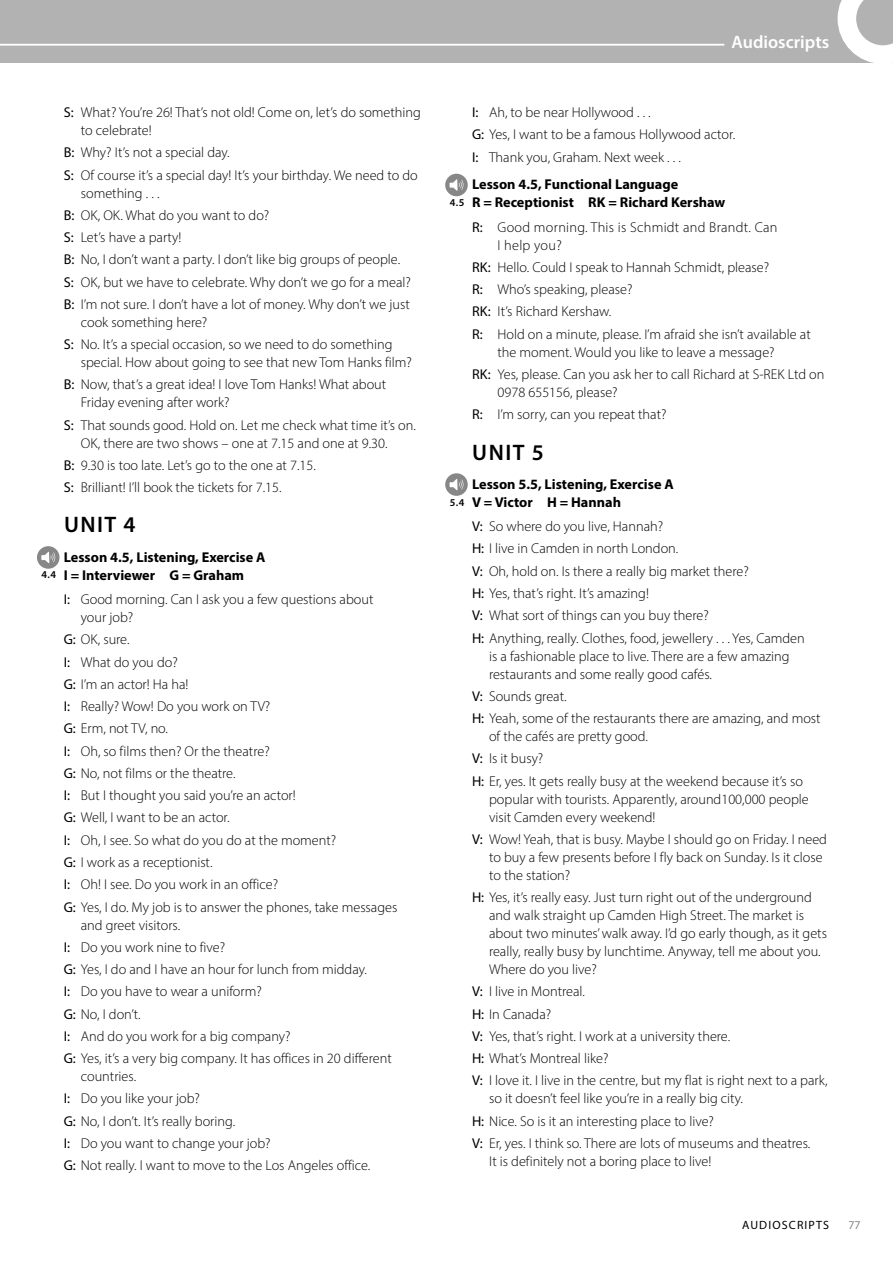
<style>
.page{position:relative;width:893px;height:1263px;background:#fff}
.page>*{position:absolute;margin:0;border:0;box-sizing:border-box;transform-origin:0 0}
.t1{font:600 22.5px "Myriad Pro";letter-spacing:.065em;color:#000}
.t2{font:600 18px "Myriad Pro";color:#fff}
.t3{font:300 14.25px/22.2px "Myriad Pro";color:#000}
.t4{font:700 14.25px/18px "Myriad Pro";color:#000}
.t5{font:300 14.25px/18px "Myriad Pro";letter-spacing:.02em;color:#000}
.t6{font:12px "Myriad Pro";letter-spacing:.095em;color:#000}
.t7{font:12px "Myriad Pro";color:#878787}
.t8{font:600 10.5px "Myriad Pro";color:#000}
.s1{font-weight:400}
</style>
<div class="page">
<div style="left:37px;top:546px;width:23px;height:23px;background:#878787;border-radius:50%"></div>
<svg style="left:41px;top:552px;width:14px;height:11px"></svg>
<div style="left:445px;top:174px;width:23px;height:22px;background:#878787;border-radius:50%"></div>
<svg style="left:449px;top:179px;width:14px;height:12px"></svg>
<div style="left:445px;top:473px;width:23px;height:23px;background:#878787;border-radius:50%"></div>
<svg style="left:449px;top:479px;width:14px;height:11px"></svg>
<div style="left:0;top:0;width:893px;height:63px;background:#b3b2b2"></div>
<hr style="left:0;top:44px;width:724px;height:2px;background:#fff">
<svg style="left:838px;top:0;width:55px;height:63px"></svg>
<p class="t8" style="left:41px;top:568px;width:16px">4.4</p>
<p class="t3" style="left:81px;top:103px;width:342px;line-height:18px;text-indent:-17px"><span class="s1">S:</span> What? You’re 26! That’s not old! Come on, let’s do something to celebrate!</p>
<p class="t3" style="left:64px;top:141px;width:356px"><span class="s1">B:</span> Why? It’s not a special day.<br><span class="s1">S:</span> Of course it’s a special day! It’s your birthday. We need to do</p>
<p class="t3" style="left:64px;top:182px;width:349px;text-indent:17px">something . . .<br><span class="s1">B:</span> OK, OK. What do you want to do?<br><span class="s1">S:</span> Let’s have a party!<br><span class="s1">B:</span> No, I don’t want a party. I don’t like big groups of people.<br><span class="s1">S:</span> OK, but we have to celebrate. Why don’t we go for a meal?<br><span class="s1">B:</span> I’m not sure. I don’t have a lot of money. Why don’t we just</p>
<p class="t3" style="left:64px;top:311px;width:330px;text-indent:17px">cook something here?<br><span class="s1">S:</span> No. It’s a special occasion, so we need to do something</p>
<p class="t3" style="left:64px;top:351px;width:350px;text-indent:17px">special. How about going to see that new Tom Hanks film?<br><span class="s1">B:</span> Now, that’s a great idea! I love Tom Hanks! What about</p>
<p class="t3" style="left:64px;top:391px;width:354px;text-indent:17px">Friday evening after work?<br><span class="s1">S:</span> That sounds good. Hold on. Let me check what time it’s on.</p>
<p class="t3" style="left:64px;top:432px;width:325px;text-indent:17px">OK, there are two shows – one at 7.15 and one at 9.30.<br><span class="s1">B:</span> 9.30 is too late. Let’s go to the one at 7.15.<br><span class="s1">S:</span> Brilliant! I’ll book the tickets for 7.15.</p>
<h1 class="t1" style="left:64px;top:511px;width:73px">UNIT 4</h1>
<p class="t4" style="left:64px;top:547px;width:203px">Lesson 4.5, Listening, Exercise A<br>I = Interviewer G = Graham</p>
<p class="t3" style="left:81px;top:590px;width:294px;line-height:18px;text-indent:-17px"><span class="s1">I:</span> Good morning. Can I ask you a few questions about your job?</p>
<p class="t3" style="left:64px;top:628px;width:335px"><span class="s1">G:</span> OK, sure.<br><span class="s1">I:</span> What do you do?<br><span class="s1">G:</span> I’m an actor! Ha ha!<br><span class="s1">I:</span> Really? Wow! Do you work on TV?<br><span class="s1">G:</span> Erm, not TV, no.<br><span class="s1">I:</span> Oh, so films then? Or the theatre?<br><span class="s1">G:</span> No, not films or the theatre.<br><span class="s1">I:</span> But I thought you said you’re an actor!<br><span class="s1">G:</span> Well, I want to be an actor.<br><span class="s1">I:</span> Oh, I see. So what do you do at the moment?<br><span class="s1">G:</span> I work as a receptionist.<br><span class="s1">I:</span> Oh! I see. Do you work in an office?<br><span class="s1">G:</span> Yes, I do. My job is to answer the phones, take messages</p>
<p class="t3" style="left:64px;top:913px;width:330px;text-indent:17px">and greet visitors.<br><span class="s1">I:</span> Do you work nine to five?<br><span class="s1">G:</span> Yes, I do and I have an hour for lunch from midday.<br><span class="s1">I:</span> Do you have to wear a uniform?<br><span class="s1">G:</span> No, I don’t.<br><span class="s1">I:</span> And do you work for a big company?<br><span class="s1">G:</span> Yes, it’s a very big company. It has offices in 20 different</p>
<p class="t3" style="left:64px;top:1065px;width:308px;text-indent:17px">countries.<br><span class="s1">I:</span> Do you like your job?<br><span class="s1">G:</span> No, I don’t. It’s really boring.<br><span class="s1">I:</span> Do you want to change your job?<br><span class="s1">G:</span> Not really. I want to move to the Los Angeles office.</p>
<p class="t2" style="left:732px;top:30px;width:99px">Audioscripts</p>
<p class="t3" style="left:472px;top:101px;width:265px"><span class="s1">I:</span> Ah, to be near Hollywood . . .<br><span class="s1">G:</span> Yes, I want to be a famous Hollywood actor.<br><span class="s1">I:</span> Thank you, Graham. Next week . . .</p>
<p class="t4" style="left:472px;top:175px;width:255px">Lesson 4.5, Functional Language<br>R = Receptionist RK = Richard Kershaw</p>
<p class="t5" style="left:497px;top:218px;width:281px;text-indent:-26px"><span class="s1">R:</span> Good morning. This is Schmidt and Brandt. Can<br>I help you?</p>
<p class="t3" style="left:472px;top:256px;width:340px"><span class="s1">RK:</span> Hello. Could I speak to Hannah Schmidt, please?<br><span class="s1">R:</span> Who’s speaking, please?<br><span class="s1">RK:</span> It’s Richard Kershaw.<br><span class="s1">R:</span> Hold on a minute, please. I’m afraid she isn’t available at</p>
<p class="t3" style="left:472px;top:341px;width:354px;text-indent:26px">the moment. Would you like to leave a message?<br><span class="s1">RK:</span> Yes, please. Can you ask her to call Richard at S-REK Ltd on</p>
<p class="t3" style="left:472px;top:381px;width:196px;text-indent:26px">0978 655156, please?<br><span class="s1">R:</span> I’m sorry, can you repeat that?</p>
<h1 class="t1" style="left:472px;top:438px;width:73px">UNIT 5</h1>
<p class="t4" style="left:472px;top:475px;width:203px">Lesson 5.5, Listening, Exercise A<br>V = Victor H = Hannah</p>
<p class="t3" style="left:472px;top:515px;width:334px"><span class="s1">V:</span> So where do you live, Hannah?<br><span class="s1">H:</span> I live in Camden in north London.<br><span class="s1">V:</span> Oh, hold on. Is there a really big market there?<br><span class="s1">H:</span> Yes, that’s right. It’s amazing!<br><span class="s1">V:</span> What sort of things can you buy there?<br><span class="s1">H:</span> Anything, really. Clothes, food, jewellery . . . Yes, Camden</p>
<p class="t3" style="left:489px;top:647px;width:302px;line-height:18px">is a fashionable place to live. There are a few amazing restaurants and some really good cafés.</p>
<p class="t3" style="left:472px;top:685px;width:350px"><span class="s1">V:</span> Sounds great.<br><span class="s1">H:</span> Yeah, some of the restaurants there are amazing, and most</p>
<p class="t3" style="left:472px;top:725px;width:332px;text-indent:17px">of the cafés are pretty good.<br><span class="s1">V:</span> Is it busy?<br><span class="s1">H:</span> Er, yes. It gets really busy at the weekend because it’s so</p>
<p class="t3" style="left:489px;top:790px;width:321px;line-height:18px">popular with tourists. Apparently, around100,000 people visit Camden every weekend!</p>
<p class="t3" style="left:489px;top:830px;width:340px;line-height:18px;text-indent:-17px"><span class="s1">V:</span> Wow! Yeah, that is busy. Maybe I should go on Friday. I need to buy a few presents before I fly back on Sunday. Is it close to the station?</p>
<p class="t3" style="left:489px;top:888px;width:339px;line-height:18px;text-indent:-17px"><span class="s1">H:</span> Yes, it’s really easy. Just turn right out of the underground and walk straight up Camden High Street. The market is about two minutes’ walk away. I’d go early though, as it gets really, really busy by lunchtime. Anyway, tell me about you.<br>Where do you live?</p>
<p class="t3" style="left:472px;top:980px;width:357px"><span class="s1">V:</span> I live in Montreal.<br><span class="s1">H:</span> In Canada?<br><span class="s1">V:</span> Yes, that’s right. I work at a university there.<br><span class="s1">H:</span> What’s Montreal like?<br><span class="s1">V:</span> I love it. I live in the centre, but my flat is right next to a park,</p>
<p class="t3" style="left:472px;top:1087px;width:340px;text-indent:17px">so it doesn’t feel like you’re in a really big city.<br><span class="s1">H:</span> Nice. So is it an interesting place to live?<br><span class="s1">V:</span> Er, yes. I think so. There are lots of museums and theatres.</p>
<p class="t3" style="left:489px;top:1150px;width:224px">It is definitely not a boring place to live!</p>
<p class="t8" style="left:450px;top:196px;width:16px">4.5</p>
<p class="t8" style="left:450px;top:495px;width:16px">5.4</p>
<p class="t6" style="left:742px;top:1217px;width:88px">AUDIOSCRIPTS</p>
<p class="t7" style="left:849px;top:1217px;width:13px">77</p>
</div>
